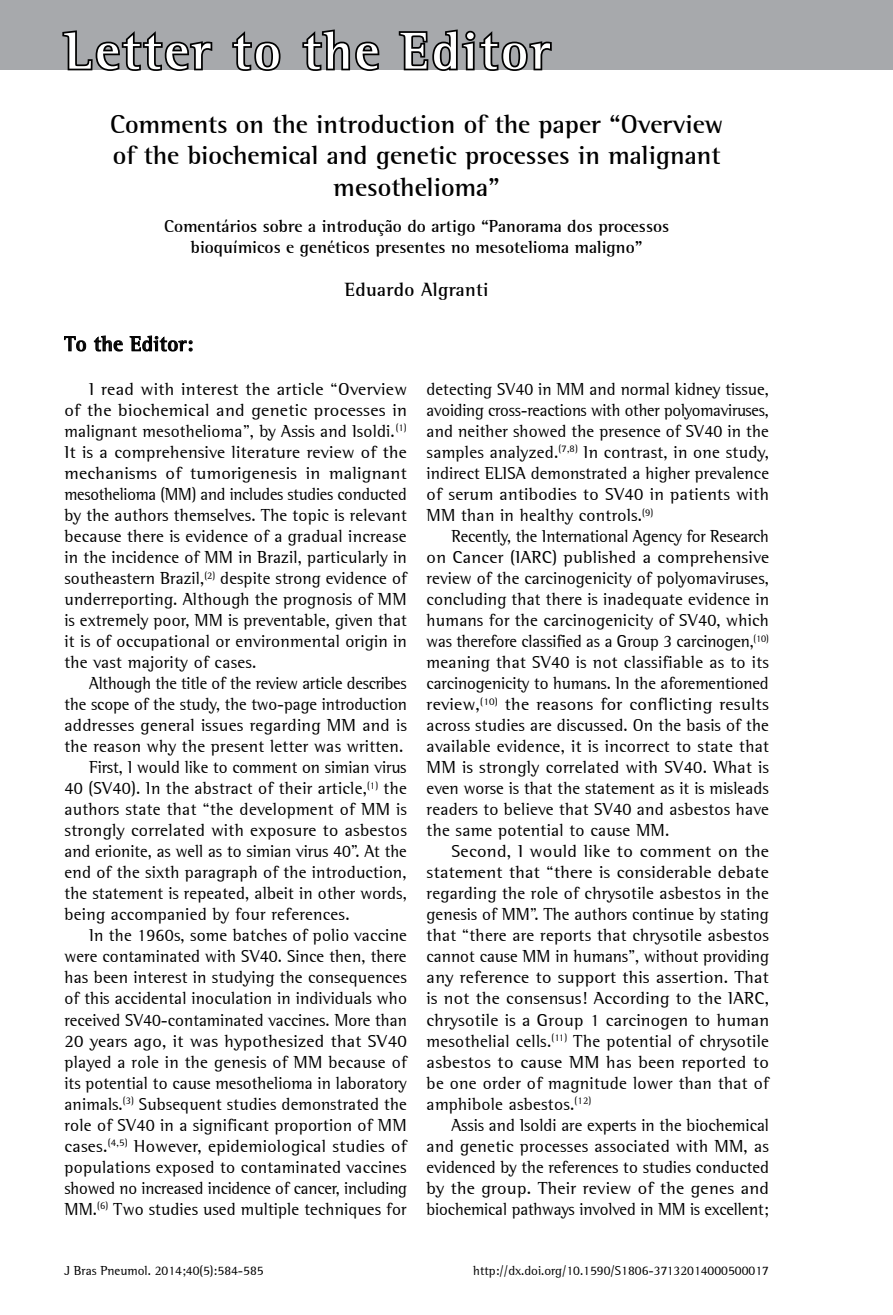
<style>
.page{position:relative;width:893px;height:1315px;background:#fff}
.page>*{position:absolute;margin:0;border:0;box-sizing:border-box;transform-origin:0 0}
.t1{font:700 52.5px "Libre Semi Serif S Si";letter-spacing:.05em;color:#fff}
.t2{font:700 26.25px/31.5px "Libre Semi Serif S Si";color:#000;text-align:center}
.t3{font:700 21px "Libre Semi Serif S Si";letter-spacing:.015em;color:#000}
.t4{font:700 19.25px "Libre Semi Serif S Si";letter-spacing:.015em;color:#000}
.t5{font:17.5px/21px "Libre Semi Serif S Si";letter-spacing:.01em;color:#000;text-align:justify}
.t6{font:17.5px/21px "Libre Semi Serif S Si";letter-spacing:.01em;color:#000;text-align:justify;scale:1.05 1}
.t7{font:17.5px/21px "Libre Semi Serif S Si";letter-spacing:.01em;color:#000;text-align:justify;scale:.96 1}
.t8{font:700 17.5px/21px "Libre Semi Serif S Si";color:#000;text-align:center}
.t9{font:17.5px "Libre Semi Serif S Si";letter-spacing:-.01em;color:#000;scale:.96 1}
.t10{font:17.5px "Libre Semi Serif S Si";letter-spacing:.01em;color:#000;scale:1.04 1}
.t11{font:13.12px "Libre Semi Serif S Si";color:#000}
</style>
<div class="page">
<div style="left:0;top:0;width:893px;height:70px;background:#a7a9ac"></div>
<svg style="left:64px;top:336px;width:22px;height:15px"></svg>
<svg style="left:94px;top:335px;width:29px;height:16px"></svg>
<svg style="left:130px;top:335px;width:62px;height:16px"></svg>
<svg style="left:62px;top:30px;width:151px;height:41px"></svg>
<svg style="left:232px;top:31px;width:49px;height:40px"></svg>
<svg style="left:302px;top:29px;width:78px;height:42px"></svg>
<svg style="left:398px;top:29px;width:154px;height:42px"></svg>
<h1 class="t1" style="left:64px;top:19px;width:487px">Letter to the Editor</h1>
<h2 class="t2" style="left:110px;top:108px;width:615px">Comments on the introduction of the paper “Overview of the biochemical and genetic processes in malignant mesothelioma”</h2>
<p class="t8" style="left:164px;top:215px;width:507px">Comentários sobre a introdução do artigo “Panorama dos processos bioquímicos e genéticos presentes no mesotelioma maligno”</p>
<p class="t4" style="left:345px;top:278px;width:145px">Eduardo Algranti</p>
<p class="t3" style="left:64px;top:331px;width:130px">To the Editor:</p>
<p class="t6" style="left:64px;top:379px;width:328px;text-indent:25px">I read with interest the article “Overview of the biochemical and genetic processes in malignant mesothelioma”, by Assis and Isoldi.<sup>(1)<br></sup>It is a comprehensive literature review of the mechanisms of tumorigenesis in malignant mesothelioma (MM) and includes studies conducted by the authors themselves. The topic is relevant because there is evidence of a gradual increase in the incidence of MM in Brazil, particularly in southeastern Brazil,<sup>(2)</sup> despite strong evidence of underreporting. Although the prognosis of MM is extremely poor, MM is preventable, given that it is of occupational or environmental origin in the vast majority of cases.</p>
<p class="t9" style="left:89px;top:673px;width:332px">Although the title of the review article describes</p>
<p class="t5" style="left:64px;top:694px;width:344px">the scope of the study, the two-page introduction</p>
<p class="t5" style="left:64px;top:715px;width:344px">addresses general issues regarding MM and is</p>
<p class="t5" style="left:64px;top:736px;width:340px">the reason why the present letter was written.</p>
<p class="t5" style="left:89px;top:757px;width:319px">First, I would like to comment on simian virus</p>
<p class="t5" style="left:64px;top:778px;width:344px">40 (SV40). In the abstract of their article,<sup>(1)</sup> the</p>
<p class="t5" style="left:64px;top:799px;width:344px">authors state that “the development of MM is</p>
<p class="t5" style="left:64px;top:820px;width:344px">strongly correlated with exposure to asbestos</p>
<p class="t5" style="left:64px;top:841px;width:344px">and erionite, as well as to simian virus 40”. At the</p>
<p class="t5" style="left:64px;top:862px;width:344px">end of the sixth paragraph of the introduction,</p>
<p class="t5" style="left:64px;top:883px;width:344px">the statement is repeated, albeit in other words,</p>
<p class="t5" style="left:64px;top:904px;width:287px">being accompanied by four references.</p>
<p class="t5" style="left:89px;top:925px;width:319px">In the 1960s, some batches of polio vaccine</p>
<p class="t5" style="left:64px;top:946px;width:344px">were contaminated with SV40. Since then, there</p>
<p class="t5" style="left:64px;top:967px;width:344px">has been interest in studying the consequences</p>
<p class="t5" style="left:64px;top:988px;width:344px">of this accidental inoculation in individuals who</p>
<p class="t5" style="left:64px;top:1009px;width:344px">received SV40-contaminated vaccines. More than</p>
<p class="t10" style="left:64px;top:1030px;width:331px">20 years ago, it was hypothesized that SV40</p>
<p class="t5" style="left:64px;top:1051px;width:344px">played a role in the genesis of MM because of</p>
<p class="t5" style="left:64px;top:1072px;width:344px">its potential to cause mesothelioma in laboratory</p>
<p class="t5" style="left:64px;top:1093px;width:344px">animals.<sup>(3)</sup> Subsequent studies demonstrated the</p>
<p class="t5" style="left:64px;top:1114px;width:344px">role of SV40 in a significant proportion of MM</p>
<p class="t5" style="left:64px;top:1135px;width:344px">cases.<sup>(4,5)</sup> However, epidemiological studies of</p>
<p class="t5" style="left:64px;top:1156px;width:344px">populations exposed to contaminated vaccines</p>
<p class="t9" style="left:64px;top:1177px;width:358px">showed no increased incidence of cancer, including</p>
<p class="t5" style="left:64px;top:1198px;width:344px">MM.<sup>(6)</sup> Two studies used multiple techniques for</p>
<p class="t5" style="left:427px;top:379px;width:344px">detecting SV40 in MM and normal kidney tissue, avoiding cross-reactions with other polyomaviruses, and neither showed the presence of SV40 in the samples analyzed.<sup>(7,8)</sup> In contrast, in one study, indirect ELISA demonstrated a higher prevalence of serum antibodies to SV40 in patients with MM than in healthy controls.<sup>(9)</sup></p>
<p class="t7" style="left:427px;top:526px;width:358px;text-indent:25px">Recently, the International Agency for Research on Cancer (IARC) published a comprehensive review of the carcinogenicity of polyomaviruses, concluding that there is inadequate evidence in humans for the carcinogenicity of SV40, which was therefore classified as a Group 3 carcinogen,<sup>(10) </sup>meaning that SV40 is not classifiable as to its carcinogenicity to humans. In the aforementioned review,<sup>(10)</sup> the reasons for conflicting results across studies are discussed. On the basis of the available evidence, it is incorrect to state that MM is strongly correlated with SV40. What is even worse is that the statement as it is misleads readers to believe that SV40 and asbestos have the same potential to cause MM.</p>
<p class="t6" style="left:427px;top:841px;width:328px;text-indent:25px">Second, I would like to comment on the statement that “there is considerable debate regarding the role of chrysotile asbestos in the genesis of MM”. The authors continue by stating that “there are reports that chrysotile asbestos cannot cause MM in humans”, without providing any reference to support this assertion. That is not the consensus! According to the IARC, chrysotile is a Group 1 carcinogen to human mesothelial cells.<sup>(11)</sup> The potential of chrysotile asbestos to cause MM has been reported to be one order of magnitude lower than that of amphibole asbestos.<sup>(12)</sup></p>
<p class="t5" style="left:427px;top:1114px;width:344px;text-indent:25px">Assis and Isoldi are experts in the biochemical and genetic processes associated with MM, as evidenced by the references to studies conducted by the group. Their review of the genes and biochemical pathways involved in MM is excellent;</p>
<p class="t11" style="left:64px;top:1263px;width:201px">J Bras Pneumol. 2014;40(5):584-585</p>
<p class="t11" style="left:473px;top:1263px;width:297px">http://dx.doi.org/10.1590/S1806-37132014000500017</p>
</div>
